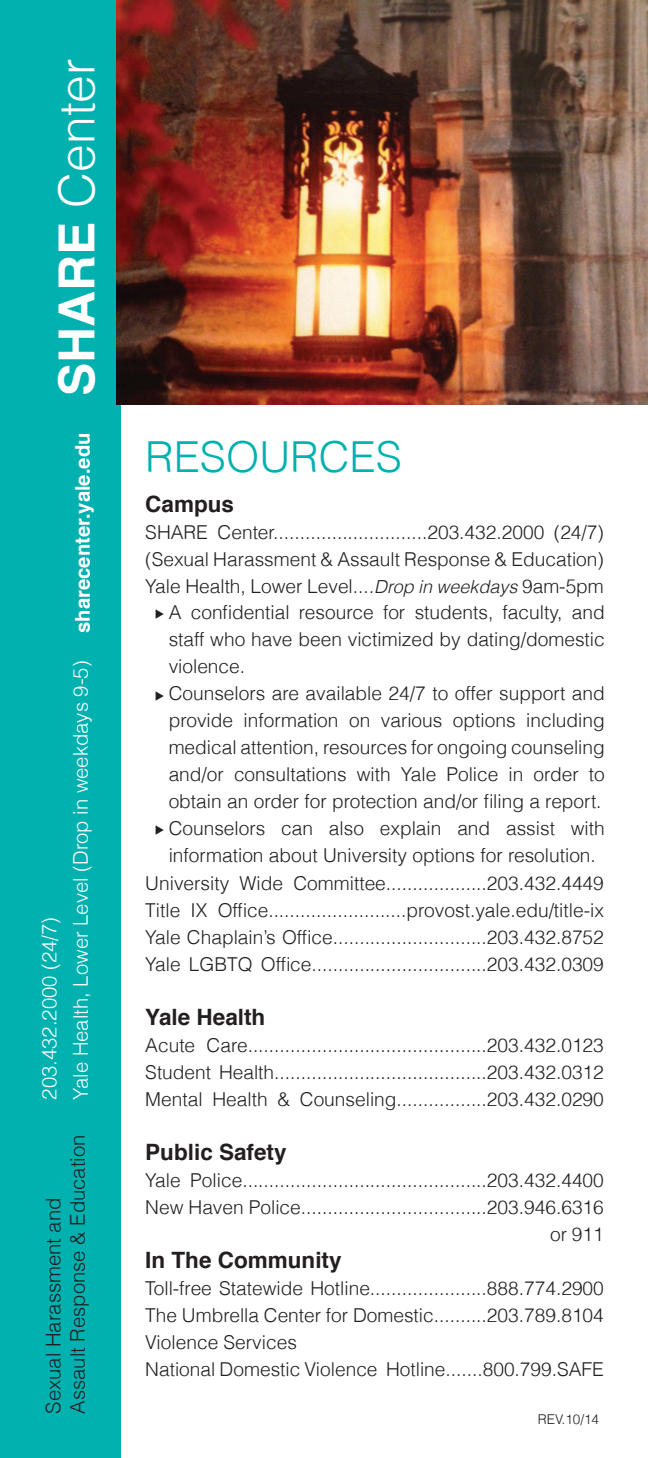
<style>
.page{position:relative;width:648px;height:1458px;background:#fff}
.page>*{position:absolute;margin:0;border:0;box-sizing:border-box;transform-origin:0 0}
.t1{font:300 49.73px "Helvetica";color:#fff}
.t2{font:300 42.75px "Helvetica";color:#00b1b0}
.t3{font:700 22.5px "Helvetica";color:#231f20}
.t4{font:300 20.25px/31.5px "Helvetica";color:#fff}
.t5{font:300 20.25px/24.3px "Helvetica";color:#231f20}
.t6{font:700 20.25px "Helvetica";color:#fff}
.t7{font:300 19.12px/27px "Helvetica";color:#231f20;text-align:justify}
.t8{font:300 13.5px "Helvetica";color:#231f20}
.s1{font-weight:700}
.s2{font-style:italic}
.s3{font-style:italic;font-size:18px}
</style>
<div class="page">
<div style="left:0;top:0;width:120px;height:1458px;background:#00b1b0"></div>
<img style="left:117px;top:0;width:531px;height:405px">
<h1 class="t1" style="left:37px;top:396px;width:339px;rotate:-90deg"><span class="s1">share</span> Center</h1>
<p class="t6" style="left:66px;top:633px;width:202px;rotate:-90deg">sharecenter.yale.edu</p>
<p class="t4" style="left:32px;top:1100px;width:440px;rotate:-90deg">203.432.2000 (24/7)<br>Yale Health, Lower Level (Drop in weekdays 9-5)</p>
<p class="t5" style="left:40px;top:1414px;width:281px;rotate:-90deg">Sexual Harassment and<br>Assault Response &amp; Education</p>
<h2 class="t2" style="left:145px;top:422px;width:258px">RESOURCES</h2>
<p class="t3" style="left:145px;top:486px;width:90px">Campus</p>
<p class="t7" style="left:145px;top:518px;width:460px">SHARE Center.............................203.432.2000 (24/7) (Sexual Harassment &amp; Assault Response &amp; Education)<br>Yale Health, Lower Level...<span class="s2">.</span><span class="s3">Drop in weekdays</span> 9am-5pm</p>
<p class="t7" style="left:169px;top:598px;width:438px;text-align:left">A confidential resource for students, faculty, and staff who have been victimized by dating/domestic violence.<br>Counselors are available 24/7 to offer support and provide information on various options including medical attention, resources for ongoing counseling and/or consultations with Yale Police in order to obtain an order for protection and/or filing a report.<br>Counselors can also explain and assist with information about University options for resolution.</p>
<p class="t7" style="left:145px;top:869px;width:460px">University Wide Committee...................203.432.4449<br>Title IX Office..........................provost.yale.edu/title-ix Yale Chaplain’s Office.............................203.432.8752<br>Yale LGBTQ Office.................................203.432.0309</p>
<p class="t3" style="left:145px;top:999px;width:122px">Yale Health</p>
<p class="t7" style="left:145px;top:1031px;width:460px">Acute Care.............................................203.432.0123<br>Student Health........................................203.432.0312<br>Mental Health &amp; Counseling.................203.432.0290</p>
<p class="t3" style="left:145px;top:1134px;width:143px">Public Safety</p>
<p class="t7" style="left:145px;top:1166px;width:460px;text-align:right">Yale Police..............................................203.432.4400<br>New Haven Police...................................203.946.6316 or 911</p>
<p class="t3" style="left:145px;top:1242px;width:198px">In The Community</p>
<p class="t7" style="left:145px;top:1274px;width:460px;text-align:left">Toll-free Statewide Hotline......................888.774.2900<br>The Umbrella Center for Domestic..........203.789.8104<br>Violence Services<br>National Domestic Violence Hotline.......800.799.SAFE</p>
<p class="t8" style="left:538px;top:1408px;width:63px">REV.10/14</p>
</div>
